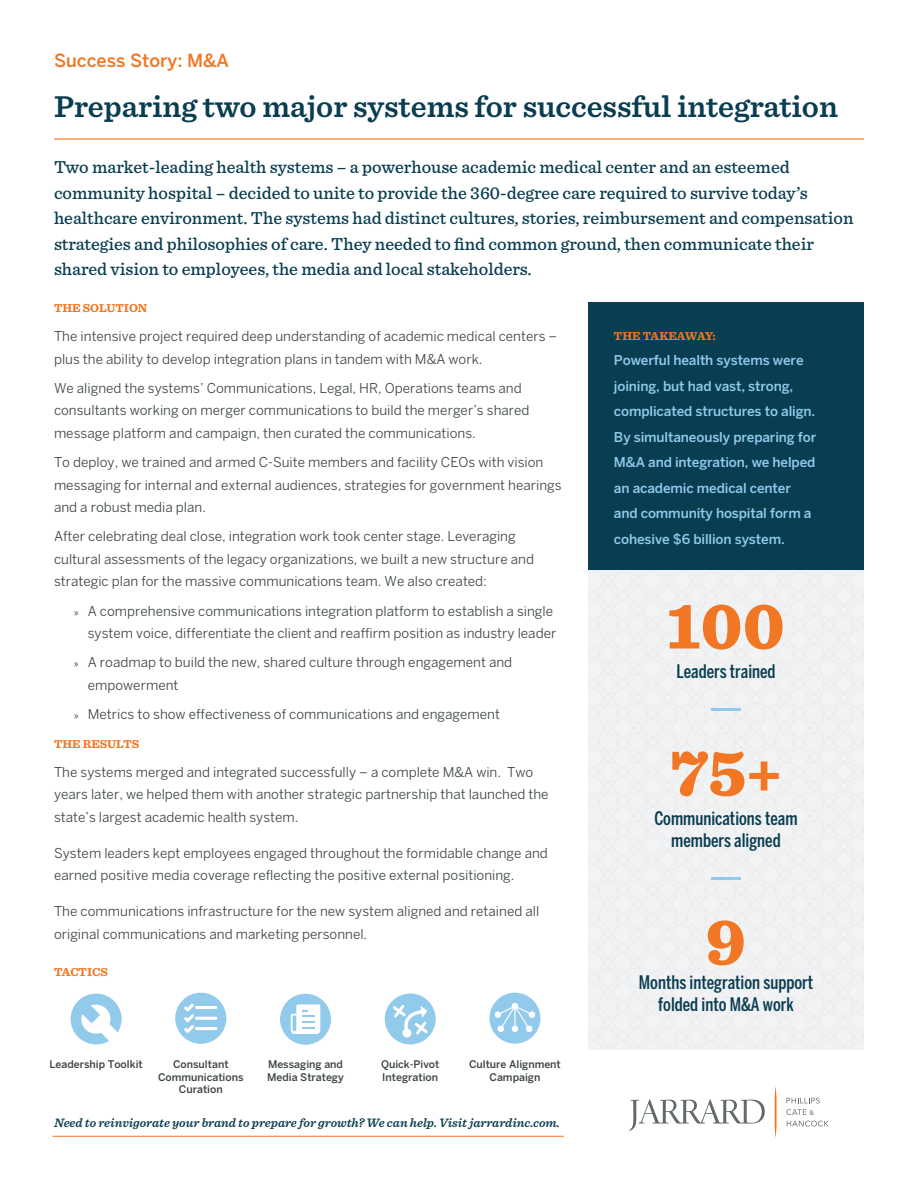
<style>
.page{position:relative;width:918px;height:1188px;background:#fff}
.page>*{position:absolute;margin:0;border:0;box-sizing:border-box;transform-origin:0 0}
.t1{font:900 67.5px "Sentinel";color:#f17724}
.t2{font:600 31.5px "Sentinel";color:#093d51}
.t3{font:500 extra-condensed 18.6px/22.2px "Benton Sans";color:#093d51;text-align:center}
.t4{font:500 18px/25.5px "Sentinel";color:#093d51}
.t5{font:500 18px "Benton Sans";color:#f17724}
.Paragraph_Style_2{font:13.5px/22.5px "Benton Sans";color:#3d4543}
.t6{font:500 13.5px/25.5px "Benton Sans";letter-spacing:-.01em;color:#92caec}
.t7{font:italic 600 12.75px "Sentinel";color:#093d51}
.Paragraph_Style_2-2{font:700 12px "Sentinel";color:#f17724}
.t8{font:500 10.5px/12.6px "Benton Sans";color:#3d4543}
.s1{font-family:"Myriad Pro";font-size:10.5px}
</style>
<div class="page">
<div style="left:588px;top:570px;width:276px;height:479px;background:#f2f3f4"></div>
<div style="left:588px;top:302px;width:276px;height:268px;background:#093d51"></div>
<svg style="left:775px;top:1086px;width:2px;height:52px"></svg>
<svg style="left:629px;top:1099px;width:136px;height:32px"></svg>
<svg style="left:787px;top:1098px;width:33px;height:5px"></svg>
<svg style="left:786px;top:1109px;width:28px;height:6px"></svg>
<svg style="left:787px;top:1121px;width:42px;height:6px"></svg>
<hr style="left:54px;top:138px;width:810px;height:2px;background:#f17724">
<hr style="left:52px;top:1136px;width:512px;height:1px;background:#f17724">
<hr style="left:711px;top:709px;width:30px;height:2px;background:#92caec">
<hr style="left:711px;top:878px;width:30px;height:2px;background:#92caec">
<svg style="left:71px;top:994px;width:51px;height:50px"></svg>
<svg style="left:175px;top:993px;width:51px;height:51px"></svg>
<svg style="left:280px;top:994px;width:51px;height:51px"></svg>
<svg style="left:385px;top:994px;width:51px;height:50px"></svg>
<svg style="left:489px;top:993px;width:51px;height:51px"></svg>
<p class="t5" style="left:54px;top:50px;width:176px">Success Story: M&amp;A</p>
<p class="t2" style="left:54px;top:82px;width:786px">Preparing two major systems for successful integration</p>
<p class="t4" style="left:54px;top:154px;width:801px">Two market-leading health systems – a powerhouse academic medical center and an esteemed community hospital – decided to unite to provide the 360-degree care required to survive today’s healthcare environment. The systems had distinct cultures, stories, reimbursement and compensation strategies and philosophies of care. They needed to find common ground, then communicate their shared vision to employees, the media and local stakeholders.</p>
<p class="Paragraph_Style_2-2" style="left:54px;top:298px;width:95px">THE SOLUTION</p>
<p class="Paragraph_Style_2" style="left:54px;top:325px;width:505px">The intensive project required deep understanding of academic medical centers – plus the ability to develop integration plans in tandem with M&amp;A work.</p>
<p class="Paragraph_Style_2" style="left:54px;top:377px;width:477px">We aligned the systems’ Communications, Legal, HR, Operations teams and consultants working on merger communications to build the merger’s shared message platform and campaign, then curated the communications.</p>
<p class="Paragraph_Style_2" style="left:54px;top:451px;width:509px">To deploy, we trained and armed C-Suite members and facility CEOs with vision messaging for internal and external audiences, strategies for government hearings and a robust media plan.</p>
<p class="Paragraph_Style_2" style="left:54px;top:525px;width:482px">After celebrating deal close, integration work took center stage. Leveraging cultural assessments of the legacy organizations, we built a new structure and strategic plan for the massive communications team. We also created:</p>
<p class="Paragraph_Style_2" style="left:74px;top:599px;width:484px;text-align:right"><span class="s1">»</span> A comprehensive communications integration platform to establish a single system voice, differentiate the client and reaffirm position as industry leader</p>
<p class="Paragraph_Style_2" style="left:88px;top:651px;width:426px;text-indent:-14px"><span class="s1">»</span> A roadmap to build the new, shared culture through engagement and empowerment</p>
<p class="Paragraph_Style_2" style="left:74px;top:703px;width:427px"><span class="s1">»</span> Metrics to show effectiveness of communications and engagement</p>
<p class="Paragraph_Style_2-2" style="left:54px;top:734px;width:87px">THE RESULTS</p>
<p class="Paragraph_Style_2" style="left:54px;top:760px;width:496px">The systems merged and integrated successfully – a complete M&amp;A win. Two years later, we helped them with another strategic partnership that launched the state’s largest academic health system.</p>
<p class="Paragraph_Style_2" style="left:54px;top:841px;width:495px">System leaders kept employees engaged throughout the formidable change and earned positive media coverage reflecting the positive external positioning.</p>
<p class="Paragraph_Style_2" style="left:54px;top:900px;width:487px">The communications infrastructure for the new system aligned and retained all original communications and marketing personnel.</p>
<p class="Paragraph_Style_2-2" style="left:54px;top:963px;width:55px">TACTICS</p>
<p class="t8" style="left:49px;top:1058px;width:95px">Leadership Toolkit</p>
<p class="t8" style="left:158px;top:1058px;width:87px;text-align:center">Consultant<br>Communications<br>Curation</p>
<p class="t8" style="left:267px;top:1058px;width:78px">Messaging and<br>Media Strategy</p>
<p class="t8" style="left:469px;top:1058px;width:93px;text-align:center">Culture Alignment<br>Campaign</p>
<p class="t8" style="left:381px;top:1058px;width:60px">Quick-Pivot<br>Integration</p>
<p class="t7" style="left:54px;top:1113px;width:508px">Need to reinvigorate your brand to prepare for growth? We can help. Visit jarrardinc.com.</p>
<p class="Paragraph_Style_2-2" style="left:614px;top:326px;width:103px">THE TAKEAWAY:</p>
<p class="t6" style="left:614px;top:347px;width:204px">Powerful health systems were joining, but had vast, strong, complicated structures to align.<br>By simultaneously preparing for<br>M&amp;A and integration, we helped an academic medical center and community hospital form a cohesive $6 billion system.</p>
<p class="t1" style="left:667px;top:572px;width:119px">100</p>
<p class="t3" style="left:676px;top:660px;width:101px">Leaders trained</p>
<p class="t1" style="left:670px;top:719px;width:113px">75+</p>
<p class="t3" style="left:654px;top:807px;width:145px">Communications team members aligned</p>
<p class="t1" style="left:706px;top:888px;width:42px">9</p>
<p class="t3" style="left:639px;top:971px;width:176px">Months integration support folded into M&amp;A work</p>
</div>
